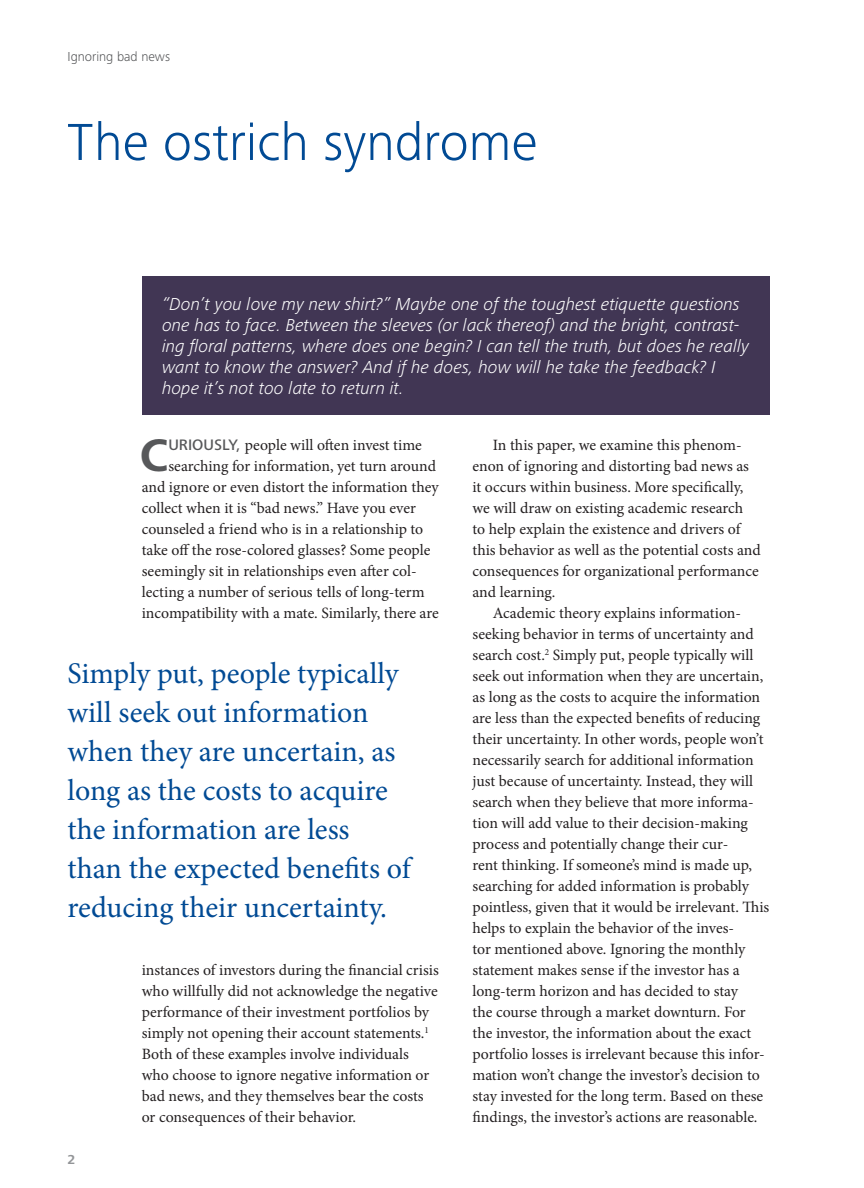
<style>
.page{position:relative;width:864px;height:1188px;background:#fff}
.page>*{position:absolute;margin:0;border:0;box-sizing:border-box;transform-origin:0 0}
.heading1{font:300 54px "Frutiger Next Pro";color:#014a94}
.body-dropcap{font:700 47.25px "Frutiger Next Pro";color:#57585a}
.pullout-serif{font:30px/39px "Minion Pro";color:#014a94}
.body-noindent{font:italic 300 18px/21px "Frutiger Next Pro";color:#fff}
.body-indent{font:15.75px/21px "Minion Pro";color:#231f20}
.body-dropcap-2{font:15.75px/21px "Minion Pro";color:#231f20}
.t1{font:300 13.5px "Frutiger Next Pro";color:#57585a}
.page-number{font:700 13.5px "Frutiger Next Pro";color:#939598}
.s1{font-family:"Frutiger Next Pro";font-weight:500;color:#57585a}
</style>
<div class="page">
<div style="left:142px;top:276px;width:628px;height:138px;background:#413654"></div>
<p class="t1" style="left:68px;top:49px;width:104px">Ignoring bad news</p>
<p class="heading1" style="left:68px;top:111px;width:471px">The ostrich syndrome</p>
<p class="body-noindent" style="left:162px;top:294px;width:589px">“Don’t you love my new shirt?” Maybe one of the toughest etiquette questions one has to face. Between the sleeves (or lack thereof) and the bright, contrast&shy;ing floral patterns, where does one begin? I can tell the truth, but does he really want to know the answer? And if he does, how will he take the feedback? I hope it’s not too late to return it.</p>
<p class="body-dropcap" style="left:140px;top:428px;width:30px">C</p>
<p class="body-dropcap-2" style="left:168px;top:434px;width:255px"><span class="s1">URIOUSLY,</span> people will often invest time</p>
<p class="body-dropcap-2" style="left:168px;top:455px;width:269px">searching for information, yet turn around</p>
<p class="body-dropcap-2" style="left:142px;top:476px;width:298px">and ignore or even distort the information they</p>
<p class="body-dropcap-2" style="left:142px;top:497px;width:276px">collect when it is “bad news.” Have you ever</p>
<p class="body-dropcap-2" style="left:142px;top:518px;width:283px">counseled a friend who is in a relationship to</p>
<p class="body-dropcap-2" style="left:142px;top:539px;width:290px">take off the rose-colored glasses? Some people</p>
<p class="body-dropcap-2" style="left:142px;top:560px;width:276px">seemingly sit in relationships even after col-</p>
<p class="body-dropcap-2" style="left:142px;top:581px;width:284px">lecting a number of serious tells of long-term</p>
<p class="body-dropcap-2" style="left:142px;top:602px;width:298px">incompatibility with a mate. Similarly, there are</p>
<p class="pullout-serif" style="left:68px;top:654px;width:345px">Simply put, people typically will seek out information when they are uncertain, as long as the costs to acquire the information are less than the expected benefits of reducing their uncertainty.</p>
<p class="page-number" style="left:68px;top:1152px;width:9px">2</p>
<p class="body-dropcap-2" style="left:142px;top:959px;width:299px">instances of investors during the financial crisis who willfully did not acknowledge the negative performance of their investment portfolios by simply not opening their account statements.<sup>1<br></sup>Both of these examples involve individuals who choose to ignore negative information or bad news, and they themselves bear the costs or consequences of their behavior.</p>
<p class="body-indent" style="left:472px;top:434px;width:290px;text-indent:20px">In this paper, we examine this phenom&shy;enon of ignoring and distorting bad news as it occurs within business. More specifically, we will draw on existing academic research<br>to help explain the existence and drivers of this behavior as well as the potential costs and consequences for organizational performance and learning.</p>
<p class="body-indent" style="left:472px;top:602px;width:298px;text-indent:20px">Academic theory explains information&shy;seeking behavior in terms of uncertainty and search cost.<sup>2</sup> Simply put, people typically will seek out information when they are uncertain, as long as the costs to acquire the information are less than the expected benefits of reducing their uncertainty. In other words, people won’t necessarily search for additional information just because of uncertainty. Instead, they will search when they believe that more informa&shy;tion will add value to their decision-making process and potentially change their cur-<br>rent thinking. If someone’s mind is made up, searching for added information is probably pointless, given that it would be irrelevant. This helps to explain the behavior of the inves-<br>tor mentioned above. Ignoring the monthly statement makes sense if the investor has a long-term horizon and has decided to stay<br>the course through a market downturn. For the investor, the information about the exact portfolio losses is irrelevant because this infor&shy;mation won’t change the investor’s decision to stay invested for the long term. Based on these findings, the investor’s actions are reasonable.</p>
</div>
